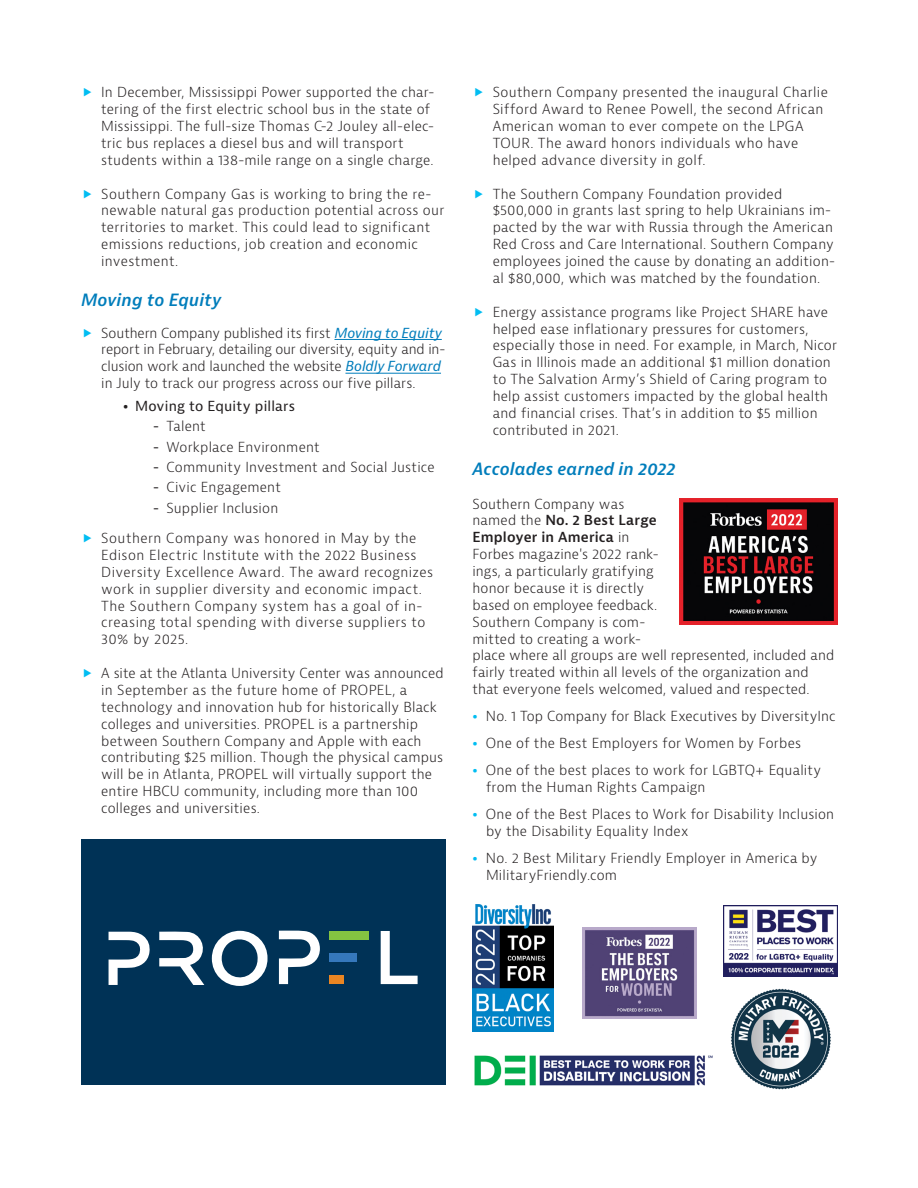
<style>
.page{position:relative;width:918px;height:1188px;background:#fff}
.page>*{position:absolute;margin:0;border:0;box-sizing:border-box;transform-origin:0 0}
.t1{font:italic 600 16.5px "Bernina Sans";letter-spacing:.01em;color:#007dbb}
.t2{font:300 13.5px/16.8px "Bernina Sans";letter-spacing:.015em;color:#231f20}
.t3{font:300 13.5px/16.8px "Bernina Sans";letter-spacing:.035em;color:#231f20}
.t4{font:13.5px "Bernina Sans";letter-spacing:.015em;color:#231f20}
.s1{font-weight:400;font-style:italic;color:#007dbb}
.s2{font-weight:800}
.s3{font-weight:400}
.s4{font-weight:600}
.s5{font-weight:800;color:#01bdf2}
</style>
<div class="page">
<hr style="left:334px;top:339px;width:108px;height:1px;background:#007dbb">
<hr style="left:345px;top:373px;width:96px;height:1px;background:#007dbb">
<img style="left:680px;top:498px;width:158px;height:126px">
<img style="left:472px;top:904px;width:82px;height:127px">
<img style="left:582px;top:928px;width:114px;height:90px">
<img style="left:474px;top:1055px;width:239px;height:31px">
<img style="left:724px;top:906px;width:114px;height:71px">
<img style="left:731px;top:988px;width:100px;height:102px">
<div style="left:81px;top:839px;width:364px;height:246px;background:#003256"></div>
<svg style="left:279px;top:930px;width:41px;height:54px"></svg>
<svg style="left:109px;top:932px;width:41px;height:53px"></svg>
<svg style="left:381px;top:931px;width:37px;height:53px"></svg>
<div style="left:330px;top:931px;width:39px;height:8px;background:#84c341"></div>
<div style="left:330px;top:953px;width:27px;height:8px;background:#3578bc"></div>
<div style="left:330px;top:976px;width:14px;height:8px;background:#ea8623"></div>
<svg style="left:159px;top:931px;width:109px;height:55px"></svg>
<p class="t2" style="left:101px;top:84px;width:335px">In December, Mississippi Power supported the char&shy;tering of the first electric school bus in the state of Mississippi. The full-size Thomas C-2 Jouley all-elec&shy;tric bus replaces a diesel bus and will transport students within a 138-mile range on a single charge.</p>
<p class="t2" style="left:101px;top:185px;width:345px">Southern Company Gas is working to bring the re&shy;newable natural gas production potential across our territories to market. This could lead to significant emissions reductions, job creation and economic investment.</p>
<p class="t1" style="left:81px;top:289px;width:142px">Moving to Equity</p>
<p class="t2" style="left:101px;top:325px;width:346px">Southern Company published its first <span class="s1">Moving to Equity </span>report in February, detailing our diversity, equity and in&shy;clusion work and launched the website <span class="s1">Boldly Forward </span>in July to track our progress across our five pillars.</p>
<p class="t4" style="left:123px;top:397px;width:174px"><span class="s2">•</span> Moving to Equity pillars</p>
<p class="t2" style="left:153px;top:418px;width:54px"><span class="s3">-</span> Talent</p>
<p class="t2" style="left:153px;top:438px;width:168px"><span class="s3">-</span> Workplace Environment</p>
<p class="t2" style="left:153px;top:459px;width:283px"><span class="s3">-</span> Community Investment and Social Justice</p>
<p class="t2" style="left:153px;top:479px;width:129px"><span class="s3">-</span> Civic Engagement</p>
<p class="t2" style="left:153px;top:500px;width:127px"><span class="s3">-</span> Supplier Inclusion</p>
<p class="t3" style="left:101px;top:530px;width:333px">Southern Company was honored in May by the Edison Electric Institute with the 2022 Business Diversity Excellence Award. The award recognizes work in supplier diversity and economic impact.<br>The Southern Company system has a goal of in&shy;creasing total spending with diverse suppliers to 30% by 2025.</p>
<p class="t2" style="left:101px;top:665px;width:344px">A site at the Atlanta University Center was announced in September as the future home of PROPEL, a technology and innovation hub for historically Black colleges and universities. PROPEL is a partnership between Southern Company and Apple with each contributing $25 million. Though the physical campus will be in Atlanta, PROPEL will virtually support the entire HBCU community, including more than 100 colleges and universities.</p>
<p class="t2" style="left:493px;top:84px;width:337px">Southern Company presented the inaugural Charlie Sifford Award to Renee Powell, the second African American woman to ever compete on the LPGA TOUR. The award honors individuals who have helped advance diversity in golf.</p>
<p class="t2" style="left:493px;top:185px;width:344px">The Southern Company Foundation provided $500,000 in grants last spring to help Ukrainians im&shy;pacted by the war with Russia through the American Red Cross and Care International. Southern Company employees joined the cause by donating an addition&shy;al $80,000, which was matched by the foundation.</p>
<p class="t2" style="left:493px;top:304px;width:346px">Energy assistance programs like Project SHARE have helped ease inflationary pressures for customers, especially those in need. For example, in March, Nicor Gas in Illinois made an additional $1 million donation to The Salvation Army’s Shield of Caring program to help assist customers impacted by the global health and financial crises. That’s in addition to $5 million contributed in 2021.</p>
<p class="t1" style="left:472px;top:458px;width:204px">Accolades earned in 2022</p>
<p class="t2" style="left:472px;top:495px;width:363px">Southern Company was<br>named the <span class="s4">No. 2 Best Large<br>Employer in America</span> in<br>Forbes magazine's 2022 rank-<br>ings, a particularly gratifying<br>honor because it is directly<br>based on employee feedback.<br>Southern Company is com-<br>mitted to creating a work-<br>place where all groups are well represented, included and fairly treated within all levels of the organization and that everyone feels welcomed, valued and respected.</p>
<p class="t2" style="left:472px;top:708px;width:365px"><span class="s5">•</span> No. 1 Top Company for Black Executives by DiversityInc</p>
<p class="t2" style="left:472px;top:735px;width:330px"><span class="s5">•</span> One of the Best Employers for Women by Forbes</p>
<p class="t2" style="left:472px;top:762px;width:350px"><span class="s5">•</span> One of the best places to work for LGBTQ+ Equality</p>
<p class="t2" style="left:486px;top:779px;width:221px">from the Human Rights Campaign</p>
<p class="t2" style="left:472px;top:806px;width:363px"><span class="s5">•</span> One of the Best Places to Work for Disability Inclusion</p>
<p class="t2" style="left:486px;top:823px;width:204px">by the Disability Equality Index</p>
<p class="t2" style="left:472px;top:850px;width:347px"><span class="s5">•</span> No. 2 Best Military Friendly Employer in America by</p>
<p class="t2" style="left:486px;top:867px;width:133px">MilitaryFriendly.com</p>
</div>
